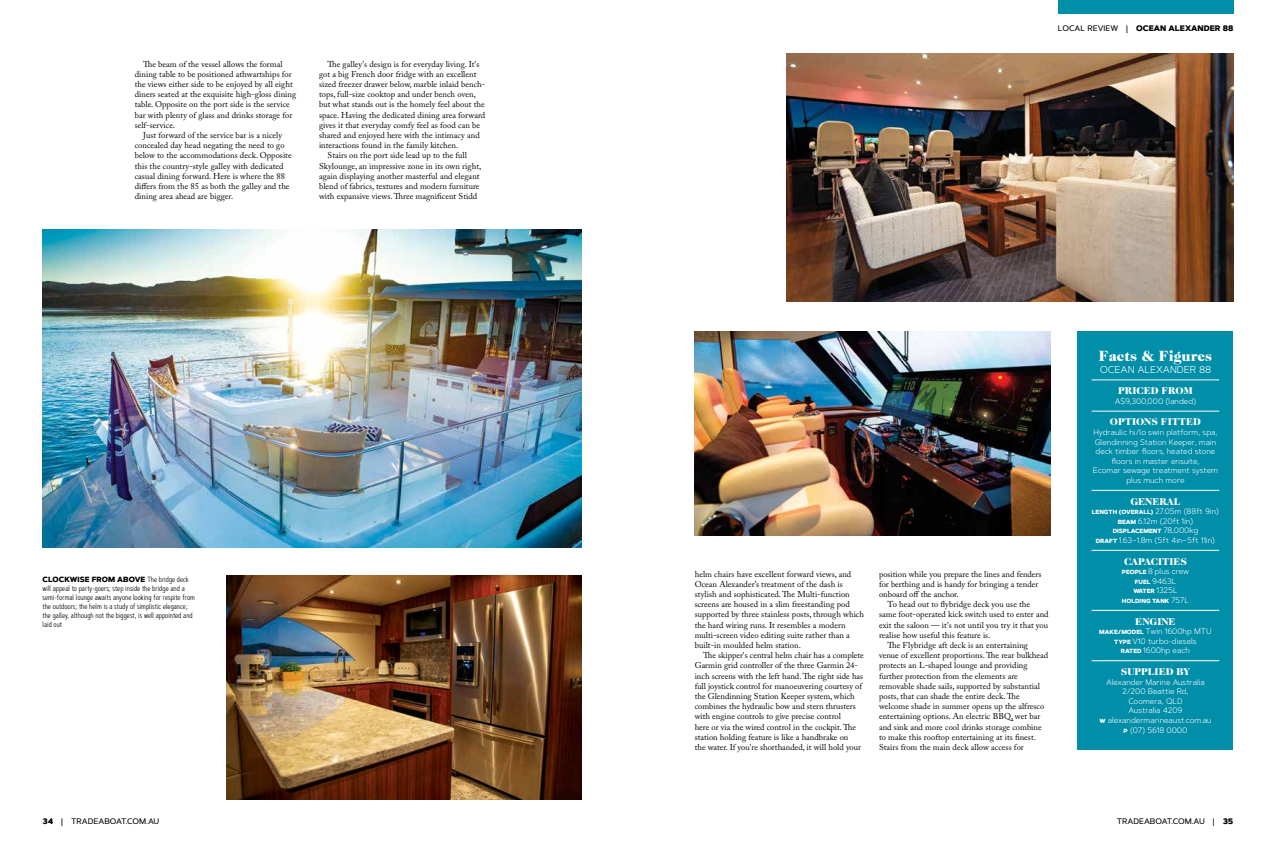
<style>
.page{position:relative;width:1276px;height:842px;background:#fff}
.page>*{position:absolute;margin:0;border:0;box-sizing:border-box;transform-origin:0 0}
.t1{font:900 15px "Caslon 224 Std";color:#fff}
.t2{font:900 10px "Caslon 224 Std";color:#fff}
.t3{font:300 10px "Artegra Sans";letter-spacing:-.005em;color:#fff}
.t4{font:8.5px/10.2px "Adobe Caslon Pro";letter-spacing:.005em;color:#000}
.t5{font:300 8px/9.6px "Artegra Sans";letter-spacing:-.005em;color:#fff;text-align:center}
.t6{font:500 8px "Artegra Sans";color:#000}
.t7{font:800 8px "Artegra Sans";color:#000}
.t8{font:300 7.5px/9px "Artegra Sans Condensed";color:#000}
.t9{font:800 7.5px "Artegra Sans";color:#000}
.t10{font:800 6px/9.6px "Artegra Sans";letter-spacing:-.005em;color:#fff;text-align:center}
.s1{font-family:"Artegra Sans Condensed";font-weight:300}
.s2{font-weight:500}
.s3{font-weight:300;font-size:8px}
.s4{font-weight:800;font-size:6px}
.s5{font-weight:800}
</style>
<div class="page">
<div style="left:1057px;top:0;width:176px;height:14px;background:#008ea9"></div>
<div style="left:1077px;top:332px;width:156px;height:418px;background:#008ea9"></div>
<hr style="left:1091px;top:380px;width:128px;height:1px;background:#fff">
<hr style="left:1091px;top:411px;width:128px;height:1px;background:#fff">
<hr style="left:1091px;top:490px;width:128px;height:1px;background:#fff">
<hr style="left:1091px;top:550px;width:128px;height:1px;background:#fff">
<hr style="left:1091px;top:610px;width:128px;height:1px;background:#fff">
<hr style="left:1091px;top:661px;width:128px;height:1px;background:#fff">
<img style="left:43px;top:230px;width:538px;height:318px">
<img style="left:227px;top:575px;width:354px;height:224px">
<img style="left:787px;top:53px;width:446px;height:248px">
<img style="left:694px;top:332px;width:356px;height:204px">
<p class="t4" style="left:143px;top:59px;width:141px">The beam of the vessel allows the formal</p>
<p class="t4" style="left:135px;top:69px;width:159px">dining table to be positioned athwartships for</p>
<p class="t4" style="left:135px;top:79px;width:159px">the views either side to be enjoyed by all eight</p>
<p class="t4" style="left:135px;top:89px;width:163px">diners seated at the exquisite high-gloss dining</p>
<p class="t4" style="left:135px;top:99px;width:157px">table. Opposite on the port side is the service</p>
<p class="t4" style="left:135px;top:110px;width:159px">bar with plenty of glass and drinks storage for</p>
<p class="t4" style="left:135px;top:120px;width:42px">self-service.</p>
<p class="t4" style="left:143px;top:130px;width:141px">Just forward of the service bar is a nicely</p>
<p class="t4" style="left:135px;top:140px;width:151px">concealed day head negating the need to go</p>
<p class="t4" style="left:135px;top:150px;width:158px">below to the accommodations deck. Opposite</p>
<p class="t4" style="left:135px;top:161px;width:150px">this the country-style galley with dedicated</p>
<p class="t4" style="left:135px;top:171px;width:152px">casual dining forward. Here is where the 88</p>
<p class="t4" style="left:135px;top:181px;width:156px">differs from the 85 as both the galley and the</p>
<p class="t4" style="left:135px;top:191px;width:100px">dining area ahead are bigger.</p>
<p class="t4" style="left:327px;top:59px;width:153px">The galley's design is for everyday living. It's</p>
<p class="t4" style="left:319px;top:69px;width:159px">got a big French door fridge with an excellent</p>
<p class="t4" style="left:319px;top:79px;width:168px">sized freezer drawer below, marble inlaid bench-</p>
<p class="t4" style="left:319px;top:89px;width:158px">tops, full-size cooktop and under bench oven,</p>
<p class="t4" style="left:319px;top:99px;width:167px">but what stands out is the homely feel about the</p>
<p class="t4" style="left:319px;top:110px;width:168px">space. Having the dedicated dining area forward</p>
<p class="t4" style="left:319px;top:120px;width:163px">gives it that everyday comfy feel as food can be</p>
<p class="t4" style="left:319px;top:130px;width:162px">shared and enjoyed here with the intimacy and</p>
<p class="t4" style="left:319px;top:140px;width:141px">interactions found in the family kitchen.</p>
<p class="t4" style="left:327px;top:150px;width:141px">Stairs on the port side lead up to the full</p>
<p class="t4" style="left:319px;top:161px;width:164px">Skylounge, an impressive zone in its own right,</p>
<p class="t4" style="left:319px;top:171px;width:162px">again displaying another masterful and elegant</p>
<p class="t4" style="left:319px;top:181px;width:162px">blend of fabrics, textures and modern furniture</p>
<p class="t4" style="left:319px;top:191px;width:160px">with expansive views. Three magnificent Stidd</p>
<p class="t9" style="left:43px;top:574px;width:148px">CLOCKWISE FROM ABOVE <span class="s1">The bridge deck</span></p>
<p class="t8" style="left:43px;top:584px;width:154px">will appeal to party-goers; step inside the bridge and a semi-formal lounge awaits anyone looking for respite from the outdoors; the helm is a study of simplistic elegance; the galley, although not the biggest, is well appointed and laid out</p>
<p class="t7" style="left:1058px;top:22px;width:177px"><span class="s2">LOCAL REVIEW |</span> OCEAN ALEXANDER 88</p>
<p class="t4" style="left:694px;top:569px;width:171px">helm chairs have excellent forward views, and Ocean Alexander’s treatment of the dash is stylish and sophisticated. The Multi-function screens are housed in a slim freestanding pod supported by three stainless posts, through which the hard wiring runs. It resembles a modern multi-screen video editing suite rather than a built-in moulded helm station.</p>
<p class="t4" style="left:694px;top:650px;width:171px;text-indent:8px">The skipper's central helm chair has a complete Garmin grid controller of the three Garmin 24- inch screens with the left hand. The right side has full joystick control for manoeuvering courtesy of the Glendinning Station Keeper system, which combines the hydraulic bow and stern thrusters with engine controls to give precise control<br>here or via the wired control in the cockpit. The station holding feature is like a handbrake on<br>the water. If you're shorthanded, it will hold your</p>
<p class="t4" style="left:879px;top:569px;width:164px">position while you prepare the lines and fenders for berthing and is handy for bringing a tender onboard off the anchor.</p>
<p class="t4" style="left:887px;top:599px;width:144px">To head out to flybridge deck you use the</p>
<p class="t4" style="left:879px;top:609px;width:171px">same foot-operated kick switch used to enter and</p>
<p class="t4" style="left:879px;top:620px;width:171px">exit the saloon — it's not until you try it that you</p>
<p class="t4" style="left:879px;top:630px;width:113px">realise how useful this feature is.</p>
<p class="t4" style="left:887px;top:640px;width:142px">The Flybridge aft deck is an entertaining</p>
<p class="t4" style="left:879px;top:650px;width:171px">venue of excellent proportions. The rear bulkhead</p>
<p class="t4" style="left:879px;top:660px;width:150px">protects an L-shaped lounge and providing</p>
<p class="t4" style="left:879px;top:671px;width:140px">further protection from the elements are</p>
<p class="t4" style="left:879px;top:681px;width:162px">removable shade sails, supported by substantial</p>
<p class="t4" style="left:879px;top:691px;width:142px">posts, that can shade the entire deck. The</p>
<p class="t4" style="left:879px;top:701px;width:167px">welcome shade in summer opens up the alfresco</p>
<p class="t4" style="left:879px;top:711px;width:163px">entertaining options. An electric BBQ, wet bar</p>
<p class="t4" style="left:879px;top:722px;width:164px">and sink and more cool drinks storage combine</p>
<p class="t4" style="left:879px;top:732px;width:158px">to make this rooftop entertaining at its finest.</p>
<p class="t4" style="left:879px;top:742px;width:146px">Stairs from the main deck allow access for</p>
<h1 class="t1" style="left:1098px;top:347px;width:115px">Facts &amp; Figures</h1>
<p class="t3" style="left:1099px;top:362px;width:113px">OCEAN ALEXANDER 88</p>
<p class="t2" style="left:1118px;top:385px;width:76px">PRICED FROM</p>
<p class="t5" style="left:1114px;top:396px;width:83px">A$9,300,000 (landed)</p>
<p class="t2" style="left:1110px;top:416px;width:93px">OPTIONS FITTED</p>
<p class="t5" style="left:1093px;top:427px;width:127px">Hydraulic hi/lo swin platform, spa,<br>Glendinning Station Keeper, main deck timber floors, heated stone floors in master ensuite,<br>Ecomar sewage treatment system plus much more</p>
<p class="t2" style="left:1130px;top:495px;width:52px">GENERAL</p>
<p class="t10" style="left:1092px;top:507px;width:129px">LENGTH (OVERALL) <span class="s3">27.05m (88ft 9in)</span></p>
<p class="t5" style="left:1117px;top:516px;width:77px"><span class="s4">BEAM</span> 6.12m (20ft 1in)</p>
<p class="t10" style="left:1112px;top:527px;width:87px">DISPLACEMENT <span class="s3">78,000kg</span></p>
<p class="t5" style="left:1095px;top:535px;width:121px"><span class="s4">DRAFT</span> 1.63–1.8m (5ft 4in–5ft 11in)</p>
<p class="t2" style="left:1124px;top:555px;width:64px">CAPACITIES</p>
<p class="t5" style="left:1121px;top:566px;width:69px"><span class="s4">PEOPLE</span> 8 plus crew<br><span class="s4">FUEL</span> 9463L</p>
<p class="t10" style="left:1122px;top:587px;width:68px">WATER <span class="s3">1325L<br></span>HOLDING TANK <span class="s3">757L</span></p>
<p class="t2" style="left:1135px;top:615px;width:42px">ENGINE</p>
<p class="t5" style="left:1099px;top:626px;width:114px"><span class="s4">MAKE/MODEL</span> Twin 1600hp MTU<br><span class="s4">TYPE</span> V10 turbo-diesels<br><span class="s4">RATED</span> 1600hp each</p>
<p class="t2" style="left:1121px;top:666px;width:71px">SUPPLIED BY</p>
<p class="t5" style="left:1099px;top:677px;width:113px">Alexander Marine Australia<br>2/200 Beattie Rd,<br>Coomera, QLD<br>Australia 4209<br><span class="s4">W</span> alexandermarineaust.com.au<br><span class="s4">P</span> (07) 5618 0000</p>
<p class="t6" style="left:43px;top:815px;width:118px"><span class="s5">34</span> | TRADEABOAT.COM.AU</p>
<p class="t6" style="left:1116px;top:815px;width:118px">TRADEABOAT.COM.AU | <span class="s5">35</span></p>
</div>
